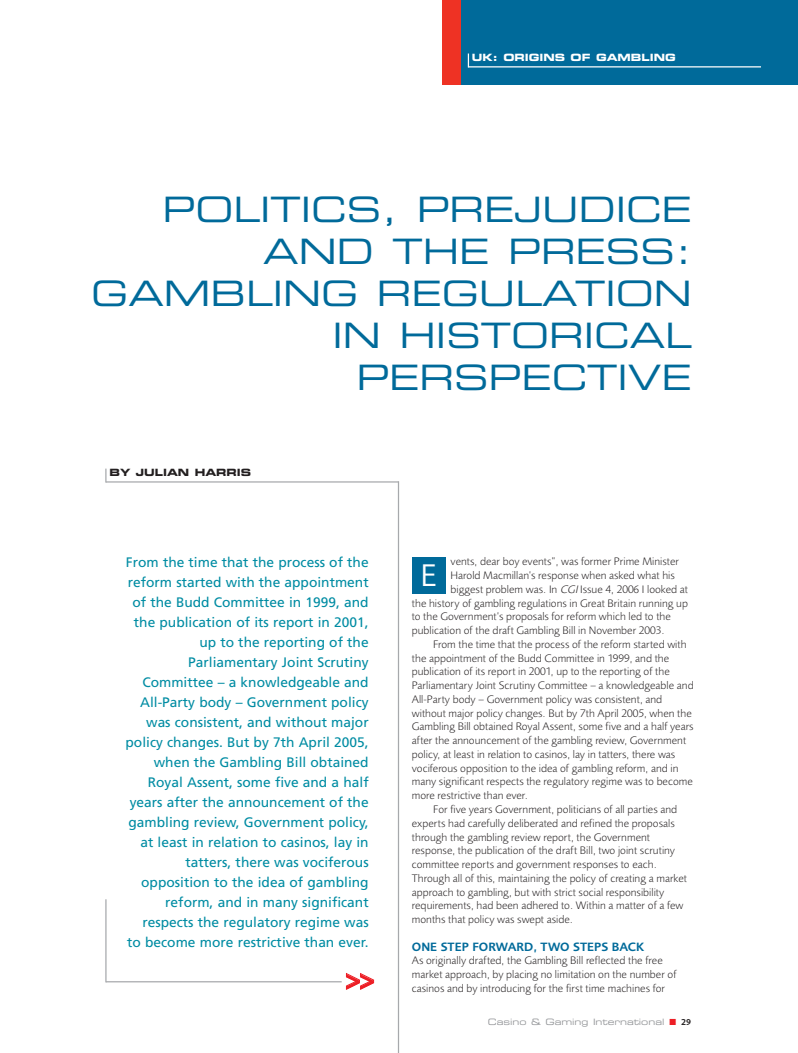
<style>
.page{position:relative;width:798px;height:1053px;background:#fff}
.page>*{position:absolute;margin:0;border:0;box-sizing:border-box;transform-origin:0 0}
.t1{font:35px/42px "Eurostile Extended Two";color:#006a9a;text-align:right}
.t2{font:32.5px "EADS Sans Normal";color:#fff}
.t3{font:30px "Handel Got D Ligh";color:#ed1e25}
.t4{font:13.75px/20px "Frutiger";color:#008ca3;text-align:right}
.t5{font:700 12.5px "EADS Sans";color:#006a9a}
.t6{font:300 11.25px/13.8px "EADS Sans";color:#231f20}
.t7{font:10px "Eurostile Bold Extended Two";color:#fff}
.t8{font:10px "Eurostile Bold Extended Two";color:#231f20}
.t9{font:8.75px "Eurostile Extended Two";color:#939598}
.s1{font-style:italic}
.s2{color:#ed1e25}
.s3{font-family:"EADS Sans";font-weight:700;color:#231f20}
</style>
<div class="page">
<div style="left:442px;top:1px;width:355px;height:84px;background:#006a9a"></div>
<svg style="left:105px;top:468px;width:1px;height:14px"></svg>
<hr style="left:106px;top:481px;width:292px;height:1px;background:#a7a9ac">
<hr style="left:105px;top:899px;width:1px;height:83px;background:#a7a9ac">
<hr style="left:106px;top:981px;width:235px;height:1px;background:#a7a9ac">
<svg style="left:467px;top:53px;width:2px;height:14px"></svg>
<hr style="left:468px;top:66px;width:292px;height:1px;background:#fff">
<hr style="left:398px;top:481px;width:1px;height:571px;background:#a7a9ac">
<div style="left:411px;top:557px;width:34px;height:36px;background:#006a9a"></div>
<div style="left:442px;top:1px;width:18px;height:84px;background:#ee3224"></div>
<p class="t7" style="left:472px;top:54px;width:205px">UK: ORIGINS OF GAMBLING</p>
<h1 class="t1" style="left:91px;top:192px;width:602px">POLITICS, PREJUDICE<br>AND THE PRESS:<br>GAMBLING REGULATION<br>IN HISTORICAL<br>PERSPECTIVE</h1>
<p class="t8" style="left:109px;top:469px;width:143px">BY JULIAN HARRIS</p>
<p class="t4" style="left:125px;top:553px;width:244px">From the time that the process of the reform started with the appointment of the Budd Committee in 1999, and the publication of its report in 2001, up to the reporting of the Parliamentary Joint Scrutiny Committee – a knowledgeable and All-Party body – Government policy was consistent, and without major policy changes. But by 7th April 2005, when the Gambling Bill obtained Royal Assent, some five and a half years after the announcement of the gambling review, Government policy, at least in relation to casinos, lay in tatters, there was vociferous opposition to the idea of gambling reform, and in many significant respects the regulatory regime was to become more restrictive than ever.</p>
<h3 class="t3" style="left:345px;top:971px;width:31px">&gt;&gt;</h3>
<p class="t6" style="left:450px;top:555px;width:230px">vents, dear boy events”, was former Prime Minister</p>
<p class="t6" style="left:450px;top:569px;width:226px">Harold Macmillan’s response when asked what his</p>
<p class="t6" style="left:450px;top:583px;width:239px">biggest problem was. In <span class="s1">CGI</span>Issue 4, 2006 I looked at</p>
<p class="t6" style="left:411px;top:597px;width:277px">the history of gambling regulations in Great Britain running up</p>
<p class="t6" style="left:411px;top:610px;width:260px">to the Government’s proposals for reform which led to the</p>
<p class="t6" style="left:411px;top:624px;width:254px">publication of the draft Gambling Bill in November 2003.</p>
<p class="t6" style="left:433px;top:638px;width:255px">From the time that the process of the reform started with</p>
<p class="t6" style="left:411px;top:652px;width:259px">the appointment of the Budd Committee in 1999, and the</p>
<p class="t6" style="left:411px;top:665px;width:259px">publication of its report in 2001, up to the reporting of the</p>
<p class="t6" style="left:411px;top:679px;width:283px">Parliamentary Joint Scrutiny Committee – a knowledgeable and</p>
<p class="t6" style="left:411px;top:693px;width:252px">All-Party body – Government policy was consistent, and</p>
<p class="t6" style="left:411px;top:707px;width:281px">without major policy changes. But by 7th April 2005, when the</p>
<p class="t6" style="left:411px;top:720px;width:283px">Gambling Bill obtained Royal Assent, some five and a half years</p>
<p class="t6" style="left:411px;top:734px;width:276px">after the announcement of the gambling review, Government</p>
<p class="t6" style="left:411px;top:748px;width:265px">policy, at least in relation to casinos, lay in tatters, there was</p>
<p class="t6" style="left:411px;top:762px;width:268px">vociferous opposition to the idea of gambling reform, and in</p>
<p class="t6" style="left:411px;top:775px;width:282px">many significant respects the regulatory regime was to become</p>
<p class="t6" style="left:411px;top:789px;width:117px">more restrictive than ever.</p>
<p class="t6" style="left:433px;top:803px;width:245px">For five years Government, politicians of all parties and</p>
<p class="t6" style="left:411px;top:817px;width:264px">experts had carefully deliberated and refined the proposals</p>
<p class="t6" style="left:411px;top:830px;width:240px">through the gambling review report, the Government</p>
<p class="t6" style="left:411px;top:844px;width:265px">response, the publication of the draft Bill, two joint scrutiny</p>
<p class="t6" style="left:411px;top:858px;width:246px">committee reports and government responses to each.</p>
<p class="t6" style="left:411px;top:872px;width:276px">Through all of this, maintaining the policy of creating a market</p>
<p class="t6" style="left:411px;top:885px;width:254px">approach to gambling, but with strict social responsibility</p>
<p class="t6" style="left:411px;top:899px;width:273px">requirements, had been adhered to. Within a matter of a few</p>
<p class="t6" style="left:411px;top:913px;width:163px">months that policy was swept aside.</p>
<p class="t5" style="left:411px;top:941px;width:234px">ONE STEP FORWARD, TWO STEPS BACK</p>
<p class="t6" style="left:411px;top:954px;width:266px">As originally drafted, the Gambling Bill reflected the free market approach, by placing no limitation on the number of casinos and by introducing for the first time machines for</p>
<h2 class="t2" style="left:420px;top:563px;width:18px">E</h2>
<p class="t9" style="left:487px;top:1018px;width:205px">Casino &amp; Gaming International <span class="s2">■</span> <span class="s3">29</span></p>
</div>
